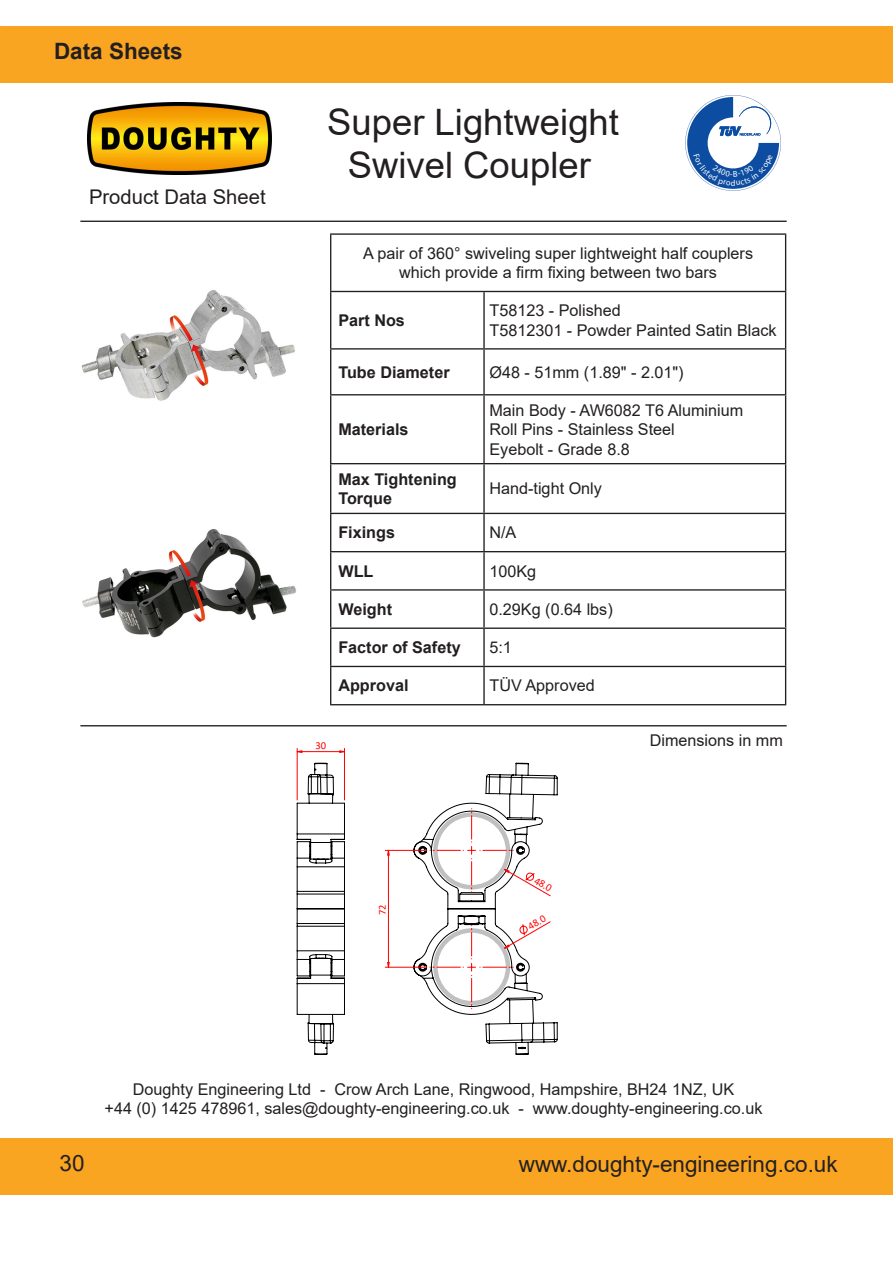
<style>
.page{position:relative;width:893px;height:1263px;background:#fff}
.page>*{position:absolute;margin:0;border:0;box-sizing:border-box;transform-origin:0 0}
.t1{font:36.45px/43.8px "Arial";color:#231f20;text-align:center}
.t2{font:22.5px "Arial";color:#231f20}
.t3{font:700 22.5px "Arial";color:#231f20}
.t4{font:20.25px "Arial";color:#231f20}
.t5{font:16.2px/19.5px "Arial";color:#231f20;text-align:center}
.t6{font:700 16.2px/19.5px "Arial";color:#231f20}
.t7{font:10.5px "Calibri";color:#f00}
</style>
<div class="page">
<div style="left:0;top:1138px;width:893px;height:57px;background:#faa521"></div>
<div style="left:0;top:26px;width:893px;height:56px;background:#faa521"></div>
<img style="left:87px;top:103px;width:185px;height:71px">
<hr style="left:80px;top:221px;width:707px;height:1px;background:#231f20">
<hr style="left:80px;top:725px;width:707px;height:1px;background:#231f20">
<img style="left:81px;top:290px;width:214px;height:111px">
<img style="left:82px;top:529px;width:215px;height:109px">
<hr style="left:330px;top:233px;width:154px;height:2px;background:#231f20">
<hr style="left:330px;top:235px;width:1px;height:56px;background:#231f20">
<hr style="left:484px;top:233px;width:302px;height:2px;background:#231f20">
<hr style="left:785px;top:235px;width:1px;height:56px;background:#231f20">
<hr style="left:330px;top:291px;width:154px;height:1px;background:#231f20">
<hr style="left:330px;top:292px;width:1px;height:56px;background:#231f20">
<hr style="left:484px;top:291px;width:302px;height:1px;background:#231f20">
<hr style="left:483px;top:292px;width:2px;height:56px;background:#231f20">
<hr style="left:785px;top:292px;width:1px;height:56px;background:#231f20">
<hr style="left:330px;top:348px;width:154px;height:2px;background:#231f20">
<hr style="left:330px;top:350px;width:1px;height:44px;background:#231f20">
<hr style="left:484px;top:348px;width:302px;height:2px;background:#231f20">
<hr style="left:483px;top:350px;width:2px;height:44px;background:#231f20">
<hr style="left:785px;top:350px;width:1px;height:44px;background:#231f20">
<hr style="left:330px;top:394px;width:154px;height:1px;background:#231f20">
<hr style="left:330px;top:395px;width:1px;height:68px;background:#231f20">
<hr style="left:484px;top:394px;width:302px;height:1px;background:#231f20">
<hr style="left:483px;top:395px;width:2px;height:68px;background:#231f20">
<hr style="left:785px;top:395px;width:1px;height:68px;background:#231f20">
<hr style="left:330px;top:463px;width:154px;height:1px;background:#231f20">
<hr style="left:330px;top:464px;width:1px;height:49px;background:#231f20">
<hr style="left:484px;top:463px;width:302px;height:1px;background:#231f20">
<hr style="left:483px;top:464px;width:2px;height:49px;background:#231f20">
<hr style="left:785px;top:464px;width:1px;height:49px;background:#231f20">
<hr style="left:330px;top:513px;width:154px;height:1px;background:#231f20">
<hr style="left:330px;top:514px;width:1px;height:37px;background:#231f20">
<hr style="left:484px;top:513px;width:302px;height:1px;background:#231f20">
<hr style="left:483px;top:514px;width:2px;height:37px;background:#231f20">
<hr style="left:785px;top:514px;width:1px;height:37px;background:#231f20">
<hr style="left:330px;top:551px;width:154px;height:1px;background:#231f20">
<hr style="left:330px;top:552px;width:1px;height:37px;background:#231f20">
<hr style="left:484px;top:551px;width:302px;height:1px;background:#231f20">
<hr style="left:483px;top:552px;width:2px;height:37px;background:#231f20">
<hr style="left:785px;top:552px;width:1px;height:37px;background:#231f20">
<hr style="left:330px;top:589px;width:154px;height:2px;background:#231f20">
<hr style="left:330px;top:591px;width:1px;height:36px;background:#231f20">
<hr style="left:484px;top:589px;width:302px;height:2px;background:#231f20">
<hr style="left:483px;top:591px;width:2px;height:36px;background:#231f20">
<hr style="left:785px;top:591px;width:1px;height:36px;background:#231f20">
<hr style="left:330px;top:627px;width:154px;height:2px;background:#231f20">
<hr style="left:330px;top:629px;width:1px;height:37px;background:#231f20">
<hr style="left:484px;top:627px;width:302px;height:2px;background:#231f20">
<hr style="left:483px;top:629px;width:2px;height:37px;background:#231f20">
<hr style="left:785px;top:629px;width:1px;height:37px;background:#231f20">
<hr style="left:330px;top:666px;width:154px;height:1px;background:#231f20">
<hr style="left:330px;top:667px;width:1px;height:37px;background:#231f20">
<hr style="left:484px;top:666px;width:302px;height:1px;background:#231f20">
<hr style="left:483px;top:667px;width:2px;height:37px;background:#231f20">
<hr style="left:785px;top:667px;width:1px;height:37px;background:#231f20">
<hr style="left:330px;top:704px;width:154px;height:1px;background:#231f20">
<hr style="left:484px;top:704px;width:302px;height:1px;background:#231f20">
<svg style="left:297px;top:762px;width:48px;height:293px"></svg>
<hr style="left:385px;top:850px;width:41px;height:1px;background:#f00">
<hr style="left:385px;top:967px;width:41px;height:1px;background:#f00">
<hr style="left:271px;top:1099px;width:306px;height:1px;background:#c0c0c0">
<hr style="left:271px;top:733px;width:1px;height:342px;background:#c0c0c0">
<hr style="left:271px;top:733px;width:306px;height:1px;background:#c0c0c0">
<hr style="left:614px;top:733px;width:1px;height:342px;background:#c0c0c0">
<hr style="left:344px;top:748px;width:1px;height:52px;background:#f00">
<hr style="left:297px;top:748px;width:1px;height:52px;background:#f00">
<svg style="left:387px;top:850px;width:3px;height:118px"></svg>
<svg style="left:413px;top:762px;width:145px;height:293px"></svg>
<svg style="left:297px;top:750px;width:47px;height:3px"></svg>
<svg style="left:685px;top:95px;width:96px;height:96px"></svg>
<p class="t3" style="left:54px;top:36px;width:130px">Data Sheets</p>
<p class="t4" style="left:89px;top:183px;width:178px">Product Data Sheet</p>
<p class="t1" style="left:327px;top:100px;width:293px">Super Lightweight<br>Swivel Coupler</p>
<p class="t5" style="left:363px;top:243px;width:391px">A pair of 360° swiveling super lightweight half couplers which provide a firm fixing between two bars</p>
<p class="t6" style="left:338px;top:311px;width:68px">Part Nos</p>
<p class="t5" style="left:489px;top:301px;width:289px;text-align:left">T58123 - Polished<br>T5812301 - Powder Painted Satin Black</p>
<p class="t6" style="left:338px;top:362px;width:113px">Tube Diameter</p>
<p class="t5" style="left:489px;top:362px;width:196px">Ø48 - 51mm (1.89" - 2.01")</p>
<p class="t6" style="left:338px;top:420px;width:72px">Materials</p>
<p class="t5" style="left:489px;top:400px;width:255px;text-align:left">Main Body - AW6082 T6 Aluminium<br>Roll Pins - Stainless Steel<br>Eyebolt - Grade 8.8</p>
<p class="t6" style="left:338px;top:469px;width:120px">Max Tightening<br>Torque</p>
<p class="t5" style="left:489px;top:479px;width:114px">Hand-tight Only</p>
<p class="t6" style="left:338px;top:523px;width:58px">Fixings</p>
<p class="t5" style="left:489px;top:523px;width:28px">N/A</p>
<p class="t6" style="left:338px;top:561px;width:37px">WLL</p>
<p class="t5" style="left:489px;top:561px;width:48px">100Kg</p>
<p class="t6" style="left:338px;top:600px;width:55px">Weight</p>
<p class="t5" style="left:489px;top:599px;width:125px">0.29Kg (0.64 lbs)</p>
<p class="t6" style="left:338px;top:638px;width:124px">Factor of Safety</p>
<p class="t5" style="left:489px;top:638px;width:24px">5:1</p>
<p class="t6" style="left:338px;top:676px;width:72px">Approval</p>
<p class="t5" style="left:489px;top:676px;width:107px">TÜV Approved</p>
<p class="t7" style="left:315px;top:738px;width:12px">30</p>
<p class="t5" style="left:650px;top:730px;width:135px">Dimensions in mm</p>
<p class="t7" style="left:375px;top:915px;width:12px;rotate:-90deg">72</p>
<p class="t7" style="left:539px;top:873px;width:20px;rotate:30deg">48.0</p>
<p class="t7" style="left:525px;top:920px;width:20px;rotate:-30deg">48.0</p>
<p class="t5" style="left:105px;top:1079px;width:659px">Doughty Engineering Ltd - Crow Arch Lane, Ringwood, Hampshire, BH24 1NZ, UK<br>+44 (0) 1425 478961, sales@doughty-engineering.co.uk - www.doughty-engineering.co.uk</p>
<p class="t2" style="left:60px;top:1147px;width:27px">30</p>
<p class="t2" style="left:519px;top:1148px;width:320px">www.doughty-engineering.co.uk</p>
</div>
